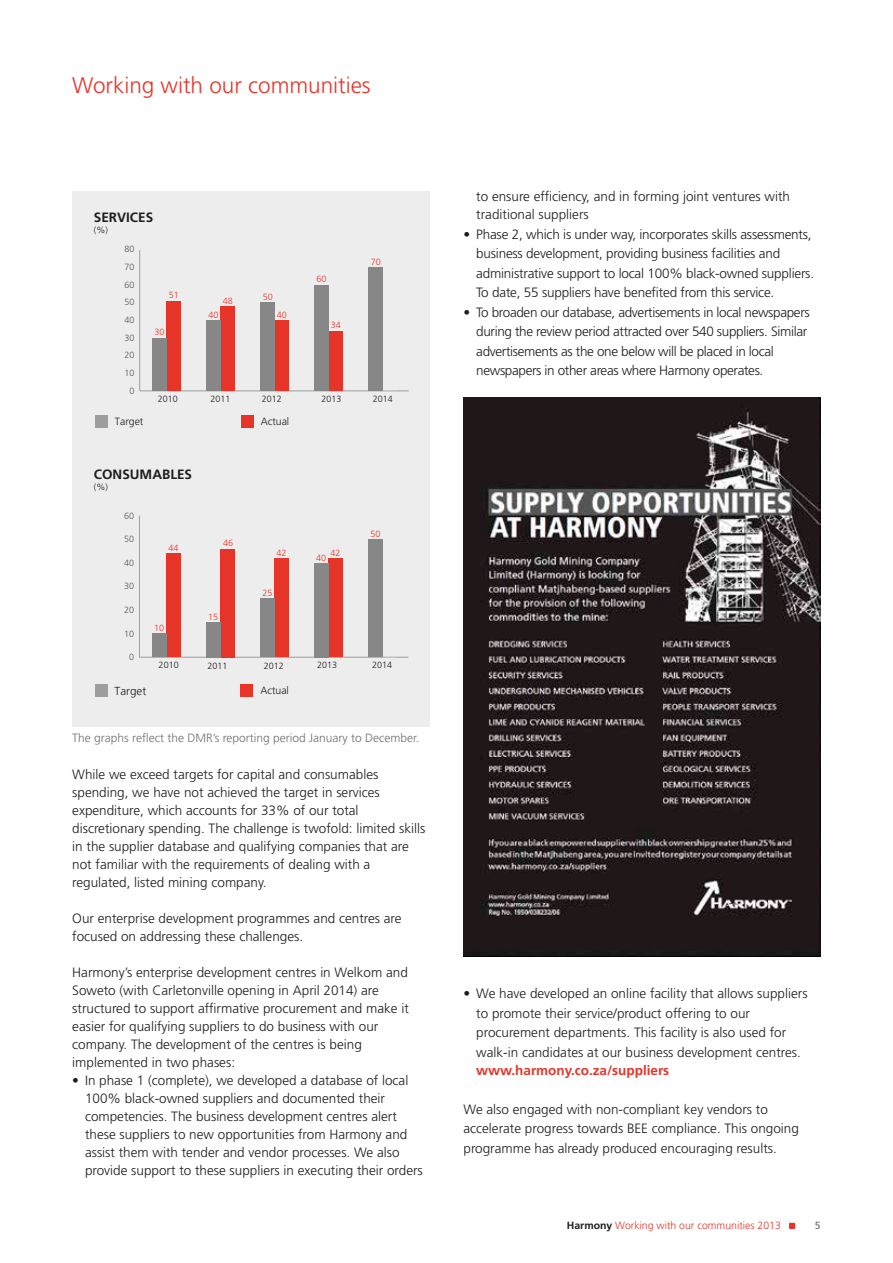
<style>
.page{position:relative;width:893px;height:1263px;background:#fff}
.page>*{position:absolute;margin:0;border:0;box-sizing:border-box;transform-origin:0 0}
.t1{font:300 22.5px "Frutiger LT Std";color:#e63429}
.t2{font:300 13.5px/18px "Frutiger LT Std";color:#1d1d1b}
.t3{font:300 13.5px/19.5px "Frutiger LT Std";letter-spacing:-.025em;color:#1d1d1b}
.t4{font:700 13.5px "Frutiger LT Std";color:#e63429}
.t5{font:700 13.5px "Frutiger LT Std";color:#1d1d1b}
.t6{font:300 12px "Frutiger LT Std";color:#70706f}
.t7{font:300 11.7px "Frutiger LT Std";color:#1d1d1b}
.t8{font:300 10.5px "Frutiger LT Std";color:#e63429}
.t9{font:300 10.5px "Frutiger LT Std";color:#1d1d1b}
.t10{font:700 10.5px "Frutiger LT Std";color:#878787}
.t11{font:300 9px "Frutiger LT Std";color:#1d1d1b}
.t12{font:300 9px "Frutiger LT Std";color:#e63429}
.t13{font:300 9px/17.7px "Frutiger LT Std";color:#575756;text-align:center}
.s1{font-weight:700;color:#1d1d1b}
</style>
<div class="page">
<svg style="left:789px;top:1223px;width:6px;height:6px"></svg>
<div style="left:72px;top:191px;width:357px;height:256px;background:#ededed"></div>
<hr style="left:139px;top:250px;width:1px;height:141px;background:#9d9d9d">
<hr style="left:140px;top:390px;width:269px;height:1px;background:#9d9d9d">
<div style="left:167px;top:301px;width:14px;height:90px;background:#e63429"></div>
<div style="left:221px;top:306px;width:14px;height:85px;background:#e63429"></div>
<div style="left:275px;top:320px;width:14px;height:71px;background:#e63429"></div>
<div style="left:329px;top:331px;width:14px;height:60px;background:#e63429"></div>
<div style="left:152px;top:338px;width:15px;height:53px;background:#878787"></div>
<div style="left:206px;top:320px;width:15px;height:71px;background:#878787"></div>
<div style="left:260px;top:303px;width:15px;height:88px;background:#878787"></div>
<div style="left:314px;top:285px;width:15px;height:106px;background:#878787"></div>
<div style="left:368px;top:267px;width:15px;height:124px;background:#878787"></div>
<div style="left:95px;top:416px;width:13px;height:12px;background:#9d9d9d"></div>
<div style="left:241px;top:416px;width:13px;height:12px;background:#e63429"></div>
<div style="left:72px;top:447px;width:357px;height:280px;background:#ededed"></div>
<hr style="left:139px;top:516px;width:1px;height:141px;background:#9d9d9d">
<hr style="left:139px;top:657px;width:269px;height:1px;background:#9d9d9d">
<div style="left:166px;top:554px;width:15px;height:103px;background:#e63429"></div>
<div style="left:220px;top:549px;width:15px;height:108px;background:#e63429"></div>
<div style="left:274px;top:558px;width:15px;height:99px;background:#e63429"></div>
<div style="left:328px;top:558px;width:15px;height:99px;background:#e63429"></div>
<div style="left:152px;top:634px;width:14px;height:23px;background:#878787"></div>
<div style="left:206px;top:622px;width:14px;height:35px;background:#878787"></div>
<div style="left:260px;top:598px;width:14px;height:59px;background:#878787"></div>
<div style="left:314px;top:563px;width:14px;height:94px;background:#878787"></div>
<div style="left:368px;top:539px;width:14px;height:118px;background:#878787"></div>
<div style="left:95px;top:684px;width:13px;height:13px;background:#9d9d9d"></div>
<div style="left:241px;top:684px;width:12px;height:13px;background:#e63429"></div>
<img style="left:463px;top:398px;width:358px;height:558px">
<h1 class="t1" style="left:72px;top:73px;width:300px">Working with our communities</h1>
<p class="t5" style="left:94px;top:210px;width:61px">SERVICES</p>
<p class="t11" style="left:94px;top:225px;width:16px">(%)</p>
<p class="t13" style="left:125px;top:240px;width:12px">80<br>70<br>60<br>50<br>40<br>30<br>20<br>10<br>0</p>
<p class="t12" style="left:371px;top:256px;width:12px">70</p>
<p class="t12" style="left:317px;top:274px;width:12px">60</p>
<p class="t12" style="left:169px;top:290px;width:12px">51</p>
<p class="t12" style="left:263px;top:291px;width:12px">50</p>
<p class="t12" style="left:223px;top:295px;width:12px">48</p>
<p class="t12" style="left:277px;top:309px;width:12px">40</p>
<p class="t12" style="left:208px;top:310px;width:12px">40</p>
<p class="t12" style="left:331px;top:320px;width:12px">34</p>
<p class="t12" style="left:154px;top:327px;width:12px">30</p>
<p class="t11" style="left:158px;top:394px;width:22px;rotate:-1deg">2010</p>
<p class="t11" style="left:210px;top:394px;width:22px;rotate:-1deg">2011</p>
<p class="t11" style="left:262px;top:394px;width:22px;rotate:-1deg">2012</p>
<p class="t11" style="left:321px;top:394px;width:22px;rotate:-1deg">2013</p>
<p class="t11" style="left:372px;top:394px;width:22px;rotate:-1deg">2014</p>
<p class="t9" style="left:115px;top:415px;width:30px">Target</p>
<p class="t9" style="left:261px;top:415px;width:30px">Actual</p>
<p class="t5" style="left:94px;top:467px;width:100px">CONSUMABLES</p>
<p class="t11" style="left:94px;top:482px;width:16px">(%)</p>
<p class="t13" style="left:124px;top:507px;width:12px">60</p>
<p class="t13" style="left:124px;top:530px;width:12px">50</p>
<p class="t13" style="left:124px;top:554px;width:12px">40</p>
<p class="t13" style="left:124px;top:577px;width:12px">30</p>
<p class="t13" style="left:124px;top:601px;width:12px">20</p>
<p class="t13" style="left:124px;top:625px;width:12px">10</p>
<p class="t13" style="left:129px;top:648px;width:7px">0</p>
<p class="t11" style="left:159px;top:660px;width:22px">2010</p>
<p class="t11" style="left:207px;top:661px;width:22px">2011</p>
<p class="t11" style="left:264px;top:661px;width:22px">2012</p>
<p class="t11" style="left:317px;top:660px;width:22px">2013</p>
<p class="t11" style="left:372px;top:660px;width:22px">2014</p>
<p class="t12" style="left:370px;top:528px;width:12px">50</p>
<p class="t12" style="left:223px;top:538px;width:12px">46</p>
<p class="t12" style="left:169px;top:543px;width:12px">44</p>
<p class="t12" style="left:277px;top:547px;width:12px">42</p>
<p class="t12" style="left:330px;top:547px;width:12px">42</p>
<p class="t12" style="left:316px;top:552px;width:12px">40</p>
<p class="t12" style="left:262px;top:588px;width:12px">25</p>
<p class="t12" style="left:208px;top:611px;width:12px">15</p>
<p class="t12" style="left:154px;top:622px;width:12px">10</p>
<p class="t7" style="left:115px;top:684px;width:33px">Target</p>
<p class="t9" style="left:260px;top:684px;width:30px">Actual</p>
<p class="t6" style="left:72px;top:731px;width:349px">The graphs reflect the DMR’s reporting period January to December.</p>
<p class="t2" style="left:72px;top:766px;width:355px">While we exceed targets for capital and consumables spending, we have not achieved the target in services expenditure, which accounts for 33% of our total discretionary spending. The challenge is twofold: limited skills in the supplier database and qualifying companies that are not familiar with the requirements of dealing with a regulated, listed mining company.</p>
<p class="t2" style="left:72px;top:910px;width:331px">Our enterprise development programmes and centres are focused on addressing these challenges.</p>
<p class="t2" style="left:72px;top:964px;width:338px">Harmony’s enterprise development centres in Welkom and Soweto (with Carletonville opening in April 2014) are structured to support affirmative procurement and make it easier for qualifying suppliers to do business with our company. The development of the centres is being implemented in two phases:</p>
<p class="t2" style="left:85px;top:1072px;width:339px;text-indent:-13px">• In phase 1 (complete), we developed a database of local 100% black-owned suppliers and documented their competencies. The business development centres alert these suppliers to new opportunities from Harmony and assist them with tender and vendor processes. We also provide support to these suppliers in executing their orders</p>
<p class="t2" style="left:476px;top:188px;width:315px">to ensure efficiency, and in forming joint ventures with traditional suppliers</p>
<p class="t2" style="left:476px;top:225px;width:339px;line-height:19.5px;text-indent:-13px">• Phase 2, which is under way, incorporates skills assessments, business development, providing business facilities and administrative support to local 100% black-owned suppliers.<br>To date, 55 suppliers have benefited from this service.</p>
<p class="t3" style="left:476px;top:303px;width:335px;text-indent:-13px">• To broaden our database, advertisements in local newspapers during the review period attracted over 540 suppliers. Similar advertisements as the one below will be placed in local newspapers in other areas where Harmony operates.</p>
<p class="t2" style="left:476px;top:984px;width:333px;line-height:19.5px;text-indent:-13px">• We have developed an online facility that allows suppliers to promote their service/product offering to our procurement departments. This facility is also used for walk-in candidates at our business development centres.</p>
<p class="t4" style="left:476px;top:1062px;width:195px">www.harmony.co.za/suppliers</p>
<p class="t2" style="left:463px;top:1099px;width:337px;line-height:19.5px">We also engaged with non-compliant key vendors to accelerate progress towards BEE compliance. This ongoing programme has already produced encouraging results.</p>
<p class="t8" style="left:567px;top:1219px;width:215px"><span class="s1">Harmony</span> Working with our communities 2013</p>
<p class="t10" style="left:815px;top:1219px;width:7px">5</p>
</div>
